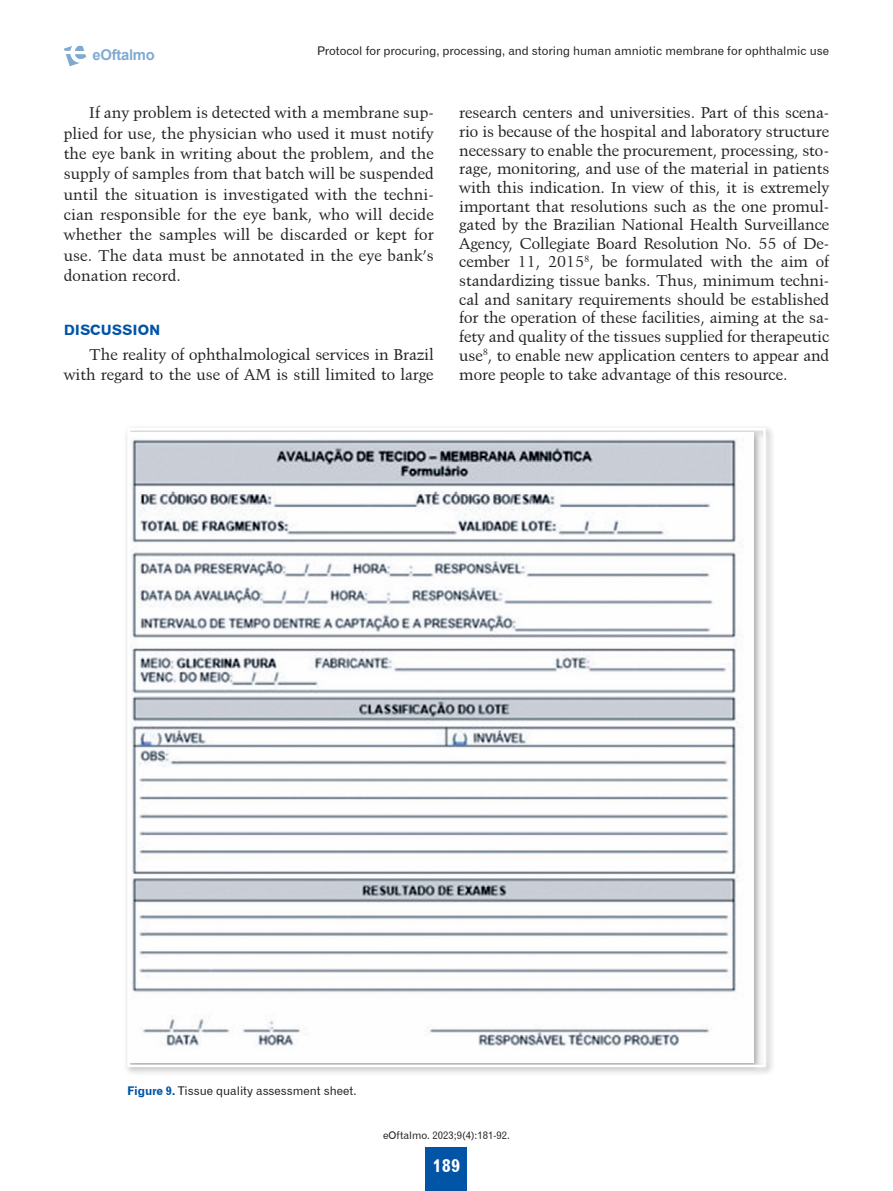
<style>
.page{position:relative;width:893px;height:1191px;background:#fff}
.page>*{position:absolute;margin:0;border:0;box-sizing:border-box;transform-origin:0 0}
.t1{font:18px "Gothic 720 BT Bold B";color:#fff}
.t2{font:15.75px/18.8px "Kuenstler 480 BT";color:#231f20;text-align:justify}
.t3{font:700 14.85px "Arial";letter-spacing:-.02em;color:#0154a6}
.t4{font:14.25px "Gothic 720 BT Bold B";color:#0154a6}
.t5{font:12px "Gothic 720 BT Roman B";color:#231f20}
.t6{font:10.5px "Gothic 720 BT Roman B";color:#231f20}
.s1{font-family:"Gothic 720 BT Bold B";color:#0154a6}
</style>
<div class="page">
<div style="left:426px;top:1147px;width:41px;height:44px;background:#0154a6"></div>
<svg style="left:64px;top:45px;width:22px;height:21px"></svg>
<div style="left:123px;top:424px;width:652px;height:652px;background:#231f20;opacity:.4"></div>
<img style="left:130px;top:433px;width:623px;height:629px">
<p class="t3" style="left:93px;top:44px;width:64px">eOftalmo</p>
<p class="t5" style="left:317px;top:43px;width:514px">Protocol for procuring, processing, and storing human amniotic membrane for ophthalmic use</p>
<p class="t2" style="left:64px;top:102px;width:371px;line-height:20.2px;text-indent:26px">If any problem is detected with a membrane sup&shy;plied for use, the physician who used it must notify the eye bank in writing about the problem, and the supply of samples from that batch will be suspended until the situation is investigated with the techni&shy;cian responsible for the eye bank, who will decide whether the samples will be discarded or kept for use. The data must be annotated in the eye bank’s donation record.</p>
<p class="t4" style="left:64px;top:321px;width:98px">DISCUSSION</p>
<p class="t2" style="left:64px;top:344px;width:371px;line-height:20.2px;text-align:right">The reality of ophthalmological services in Brazil with regard to the use of AM is still limited to large</p>
<p class="t2" style="left:459px;top:103px;width:371px">research centers and universities. Part of this scena&shy;rio is because of the hospital and laboratory structure necessary to enable the procurement, processing, sto&shy;rage, monitoring, and use of the material in patients with this indication. In view of this, it is extremely important that resolutions such as the one promul&shy;gated by the Brazilian National Health Surveillance Agency, Collegiate Board Resolution No. 55 of De&shy;cember 11, 2015<sup>8</sup>, be formulated with the aim of standardizing tissue banks. Thus, minimum techni&shy;cal and sanitary requirements should be established for the operation of these facilities, aiming at the sa&shy;fety and quality of the tissues supplied for therapeutic use<sup>8</sup>, to enable new application centers to appear and more people to take advantage of this resource.</p>
<p class="t5" style="left:127px;top:1083px;width:231px"><span class="s1">Figure 9.</span> Tissue quality assessment sheet.</p>
<p class="t6" style="left:383px;top:1129px;width:128px">eOftalmo. 2023;9(4):181-92.</p>
<p class="t1" style="left:433px;top:1154px;width:29px">189</p>
</div>
